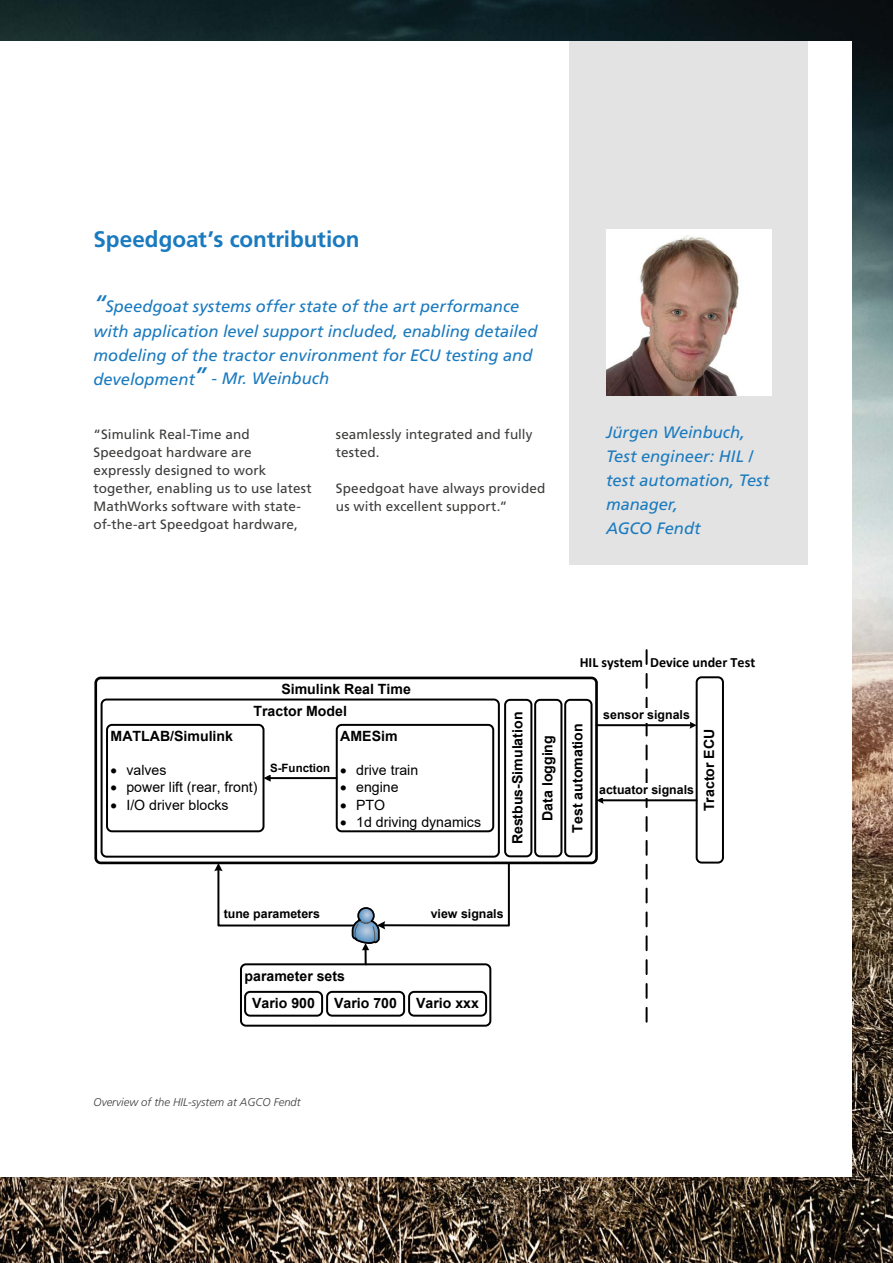
<style>
.page{position:relative;width:893px;height:1263px;background:#fff}
.page>*{position:absolute;margin:0;border:0;box-sizing:border-box;transform-origin:0 0}
.t1{font:700 22.5px "Frutiger LT Std";letter-spacing:-.005em;color:#1a7abf}
.t2{font:italic 16.5px/24px "Frutiger LT Std";color:#1a7abf}
.t3{font:700 14.1px/30px "Arial";color:#000}
.t4{font:14.1px "Arial";color:#000}
.t5{font:700 14.1px "CALIBRI";color:#000}
.t6{font:13.5px/18px "Frutiger LT Std";letter-spacing:.005em;color:#3c3c3b}
.t7{font:700 12.3px "Arial";color:#000}
.t8{font:700 11.55px "Arial";color:#000}
.t9{font:italic 300 11.25px "Frutiger LT Std";color:#3c3c3b}
.s1{font-size:24px}
</style>
<div class="page">
<img style="left:0;top:0;width:893px;height:1263px">
<div style="left:0;top:41px;width:851px;height:1136px;background:#fff"></div>
<div style="left:570px;top:41px;width:238px;height:524px;background:#e3e3e3"></div>
<img style="left:606px;top:230px;width:166px;height:165px">
<div style="left:94px;top:677px;width:504px;height:187px;border:3px solid #000;border-radius:5px"></div>
<div style="left:106px;top:724px;width:158px;height:108px;border:2px solid #000;border-radius:5px"></div>
<div style="left:101px;top:698px;width:399px;height:160px;border:2px solid #000;border-radius:5px"></div>
<div style="left:336px;top:724px;width:158px;height:108px;border:2px solid #000;border-radius:5px"></div>
<hr style="left:270px;top:777px;width:67px;height:2px;background:#000">
<svg style="left:263px;top:774px;width:8px;height:8px"></svg>
<div style="left:270px;top:761px;width:60px;height:14px;background:#fff"></div>
<div style="left:504px;top:699px;width:28px;height:158px;border:2px solid #000;border-radius:5px"></div>
<div style="left:534px;top:699px;width:28px;height:158px;border:2px solid #000;border-radius:5px"></div>
<div style="left:564px;top:699px;width:28px;height:158px;border:2px solid #000;border-radius:5px"></div>
<div style="left:696px;top:676px;width:28px;height:187px;border:2px solid #000;border-radius:5px"></div>
<svg style="left:646px;top:650px;width:2px;height:373px"></svg>
<hr style="left:596px;top:724px;width:95px;height:2px;background:#000">
<svg style="left:689px;top:722px;width:8px;height:7px"></svg>
<div style="left:603px;top:708px;width:87px;height:15px;background:#fff"></div>
<hr style="left:602px;top:799px;width:95px;height:2px;background:#000">
<svg style="left:596px;top:797px;width:8px;height:7px"></svg>
<div style="left:599px;top:783px;width:95px;height:15px;background:#fff"></div>
<div style="left:240px;top:963px;width:251px;height:64px;border:2px solid #000;border-radius:5px"></div>
<div style="left:244px;top:991px;width:79px;height:26px;border:2px solid #000;border-radius:5px"></div>
<div style="left:326px;top:991px;width:79px;height:26px;border:2px solid #000;border-radius:5px"></div>
<div style="left:408px;top:991px;width:79px;height:26px;border:2px solid #000;border-radius:5px"></div>
<svg style="left:214px;top:861px;width:297px;height:103px"></svg>
<h1 class="t1" style="left:94px;top:225px;width:268px">Speedgoat’s contribution</h1>
<p class="t2" style="left:94px;top:295px;width:445px"><span class="s1">“</span>Speedgoat systems offer state of the art performance with application level support included, enabling detailed modeling of the tractor environment for ECU testing and development<span class="s1">”</span> - Mr. Weinbuch</p>
<p class="t6" style="left:94px;top:425px;width:220px">“Simulink Real-Time and<br>Speedgoat hardware are expressly designed to work together, enabling us to use latest<br>MathWorks software with state&shy;of-the-art Speedgoat hardware,</p>
<p class="t6" style="left:336px;top:425px;width:198px">seamlessly integrated and fully tested.</p>
<p class="t6" style="left:336px;top:479px;width:211px">Speedgoat have always provided us with excellent support.”</p>
<p class="t2" style="left:606px;top:420px;width:165px">Jürgen Weinbuch,<br>Test engineer: HIL / test automation, Test manager,<br>AGCO Fendt</p>
<p class="t3" style="left:281px;top:674px;width:131px">Simulink Real Time</p>
<p class="t5" style="left:580px;top:653px;width:177px">HIL system Device under Test</p>
<p class="t3" style="left:340px;top:698px;width:59px;line-height:25.3px;text-indent:-87px">Tractor Model<br>AMESim</p>
<p class="t4" style="left:340px;top:760px;width:79px">• drive train</p>
<p class="t4" style="left:340px;top:778px;width:60px">• engine</p>
<p class="t4" style="left:340px;top:795px;width:46px">• PTO</p>
<p class="t4" style="left:340px;top:812px;width:142px">• 1d driving dynamics</p>
<p class="t3" style="left:111px;top:721px;width:124px">MATLAB/Simulink</p>
<p class="t4" style="left:111px;top:760px;width:57px">• valves</p>
<p class="t4" style="left:111px;top:778px;width:149px">• power lift (rear, front)</p>
<p class="t4" style="left:111px;top:795px;width:119px">• I/O driver blocks</p>
<p class="t8" style="left:270px;top:759px;width:61px">S-Function</p>
<p class="t3" style="left:503px;top:844px;width:134px;text-align:center;rotate:-90deg">Restbus-Simulation<br>Data logging<br>Test automation</p>
<p class="t7" style="left:603px;top:706px;width:88px">sensor signals</p>
<p class="t7" style="left:599px;top:781px;width:96px">actuator signals</p>
<p class="t3" style="left:694px;top:811px;width:84px;rotate:-90deg">Tractor ECU</p>
<p class="t7" style="left:224px;top:905px;width:98px">tune parameters</p>
<p class="t7" style="left:431px;top:905px;width:74px">view signals</p>
<p class="t3" style="left:252px;top:962px;width:94px;line-height:27.5px;text-indent:-8px">parameter sets<br>Vario 900</p>
<p class="t3" style="left:334px;top:988px;width:64px">Vario 700</p>
<p class="t3" style="left:416px;top:988px;width:64px">Vario xxx</p>
<p class="t9" style="left:94px;top:1095px;width:209px">Overview of the HIL-system at AGCO Fendt</p>
</div>
